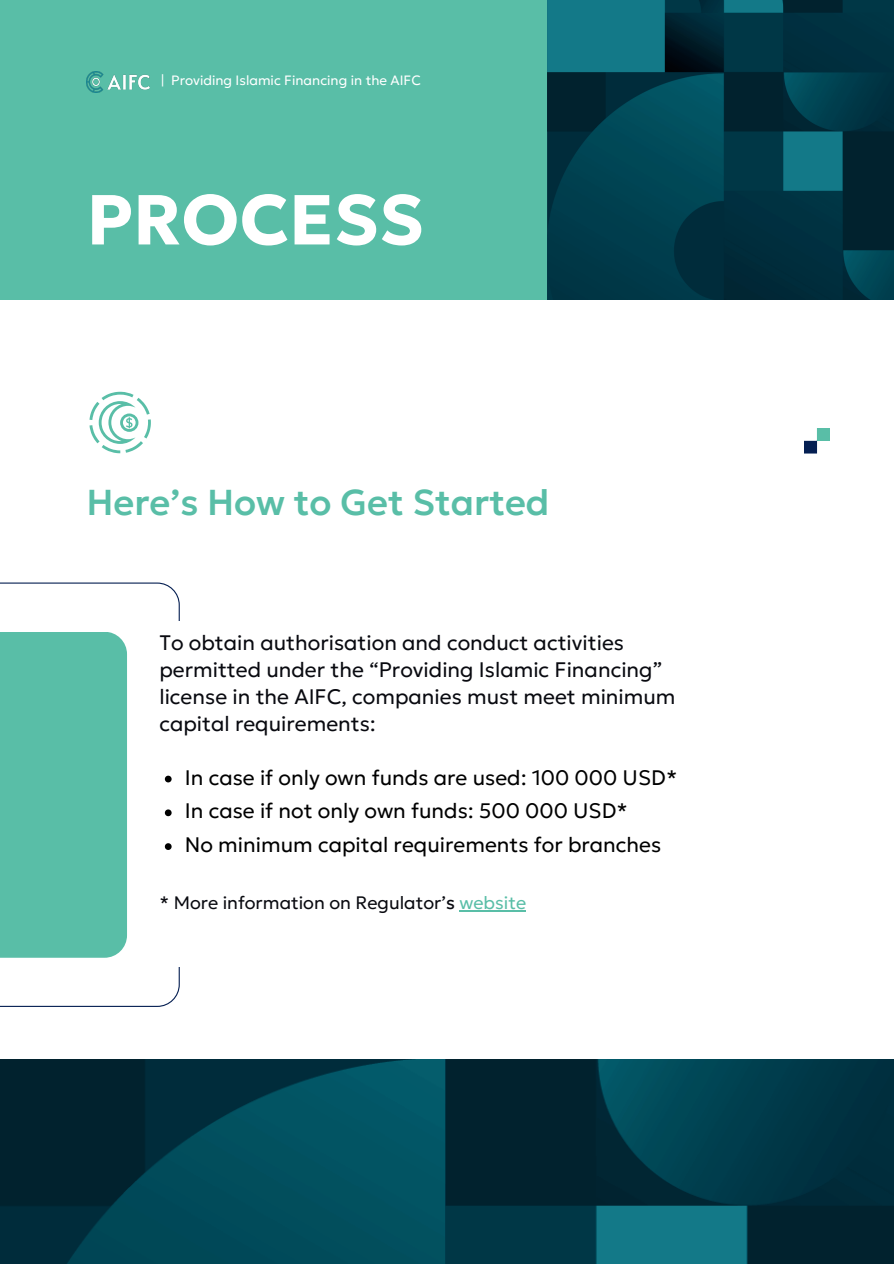
<style>
.page{position:relative;width:894px;height:1264px;background:#fff}
.page>*{position:absolute;margin:0;border:0;box-sizing:border-box;transform-origin:0 0}
.t1{font:700 70.5px "Geologica";color:#fff}
.t2{font:500 36px "Geologica";color:#59bea7}
.t3{font:300 21px/27px "Geologica";color:#090a10}
.t4{font:300 21px/33.8px "Geologica";color:#000}
.t5{font:300 18px "Geologica";color:#090a10}
.t6{font:300 13.5px "Geologica";color:#fff}
.s1{font-weight:400}
.s2{color:#59bea7}
</style>
<div class="page">
<div style="left:0;top:0;width:562px;height:299px;background:#59bea7"></div>
<img style="left:86px;top:72px;width:63px;height:20px">
<img style="left:547px;top:0;width:346px;height:299px">
<img style="left:804px;top:428px;width:24px;height:25px">
<svg style="left:89px;top:392px;width:62px;height:61px"></svg>
<img style="left:0;top:1059px;width:893px;height:203px">
<svg style="left:0;top:582px;width:180px;height:424px"></svg>
<div style="left:0;top:631px;width:127px;height:326px;background:#59bea7"></div>
<div style="left:149px;top:621px;width:151px;height:346px;background:#fff"></div>
<hr style="left:459px;top:910px;width:67px;height:1px;background:#59bea7">
<svg style="left:165px;top:775px;width:6px;height:7px"></svg>
<svg style="left:165px;top:809px;width:6px;height:7px"></svg>
<svg style="left:165px;top:843px;width:6px;height:7px"></svg>
<p class="t6" style="left:161px;top:69px;width:261px">| Providing Islamic Financing in the AIFC</p>
<h1 class="t1" style="left:86px;top:157px;width:339px">PROCESS</h1>
<h2 class="t2" style="left:86px;top:470px;width:464px">Here’s How to Get Sta rted</h2>
<p class="t3" style="left:159px;top:627px;width:517px">To obtain authorisation and conduct activities permitted under the “Providing Islamic Financing” license in the AIFC, companies must meet minimum capital requirements:</p>
<p class="t4" style="left:185px;top:758px;width:494px">In case if only own funds are used: 100 000 USD*<br>In case if not only own funds: 500 000 USD*<br>No minimum capital requirements for branches</p>
<p class="t5" style="left:159px;top:887px;width:368px">* More information on Regulator’<span class="s1">s</span> <span class="s2">website</span></p>
</div>
